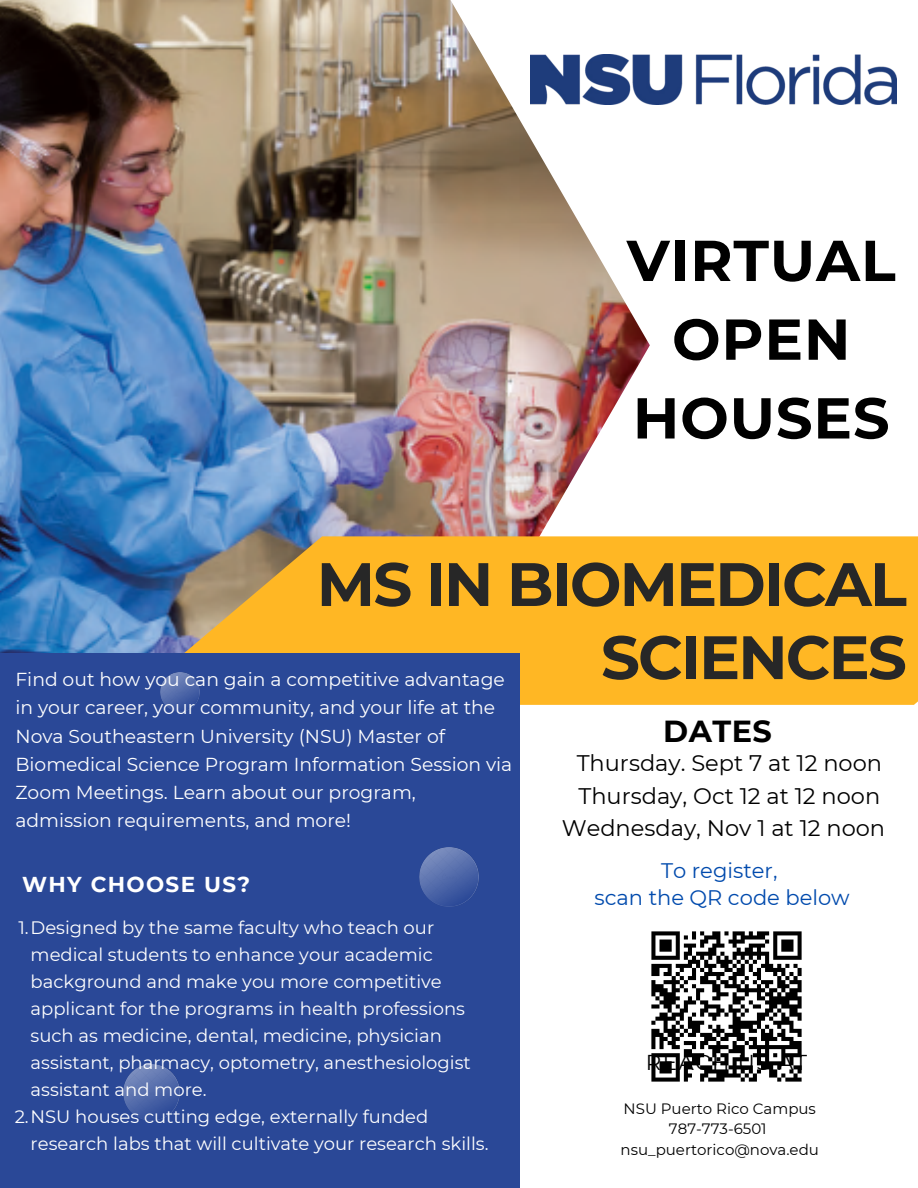
<style>
.page{position:relative;width:918px;height:1188px;background:#fff}
.page>*{position:absolute;margin:0;border:0;box-sizing:border-box;transform-origin:0 0}
.t1{font:700 61.2px "Montserrat";letter-spacing:-.03em;color:#272727}
.t2{font:700 57.6px/78.8px "Montserrat";letter-spacing:.015em;color:#000;text-align:center}
.t3{font:700 30.3px "Montserrat";letter-spacing:.015em;color:#000}
.t4{font:22.5px "Montserrat";color:#000}
.t5{font:700 21.45px "Montserrat";letter-spacing:.065em;color:#fff}
.t6{font:21.45px "Montserrat";letter-spacing:.065em;color:#000}
.t7{font:21px "Montserrat";color:#004aad}
.t8{font:18.75px/28.2px "Montserrat";color:#fff}
.t9{font:18px/27px "Montserrat";color:#fff}
.t10{font:15px "Montserrat";color:#000}
</style>
<div class="page">
<img style="left:0;top:0;width:650px;height:653px">
<svg style="left:123px;top:536px;width:795px;height:169px;background:#eaaf33"></svg>
<div style="left:0;top:653px;width:520px;height:535px;background:#2a4897"></div>
<img style="left:123px;top:1065px;width:56px;height:56px">
<img style="left:420px;top:848px;width:58px;height:58px">
<img style="left:160px;top:672px;width:40px;height:39px">
<img style="left:531px;top:54px;width:365px;height:51px">
<img style="left:651px;top:931px;width:151px;height:151px">
<p class="t2" style="left:627px;top:221px;width:270px">VIRTUAL<br>OPEN<br>HOUSES</p>
<p class="t1" style="left:317px;top:547px;width:592px">MS IN BIOMEDICAL</p>
<p class="t8" style="left:15px;top:666px;width:491px">Find out how you can gain a competitive advantage</p>
<p class="t8" style="left:15px;top:694px;width:498px">in your career, your community, and your life at the Nova Southeastern University (NSU) Master of Biomedical Science Program Information Session via Zoom Meetings. Learn about our program, admission requirements, and more!</p>
<p class="t5" style="left:22px;top:871px;width:230px">WHY CHOOSE US?</p>
<p class="t9" style="left:31px;top:914px;width:442px;text-indent:-12px">1.Designed by the same faculty who teach our medical students to enhance your academic background and make you more competitive applicant for the programs in health professions such as medicine, dental, medicine, physician assistant, pharmacy, optometry, anesthesiologist assistant and more.</p>
<p class="t9" style="left:31px;top:1103px;width:460px;text-indent:-16px">2.NSU houses cutting edge, externally funded research labs that will cultivate your research skills.</p>
<p class="t1" style="left:601px;top:620px;width:307px">SCIENCES</p>
<p class="t3" style="left:663px;top:713px;width:110px">DATES</p>
<p class="t4" style="left:577px;top:749px;width:307px">Thursday. Sept 7 at 12 noon</p>
<p class="t4" style="left:578px;top:782px;width:303px">Thursday, Oct 12 at 12 noon</p>
<p class="t4" style="left:562px;top:815px;width:325px">Wednesday, Nov 1 at 12 noon</p>
<p class="t7" style="left:661px;top:857px;width:118px">To register,</p>
<p class="t7" style="left:594px;top:884px;width:257px">scan the QR code below</p>
<p class="t6" style="left:646px;top:1049px;width:163px">REACH US AT</p>
<p class="t10" style="left:624px;top:1100px;width:194px">NSU Puerto Rico Campus</p>
<p class="t10" style="left:669px;top:1120px;width:99px">787-773-6501</p>
<p class="t10" style="left:621px;top:1140px;width:200px">nsu_puertorico@nova.edu</p>
</div>
